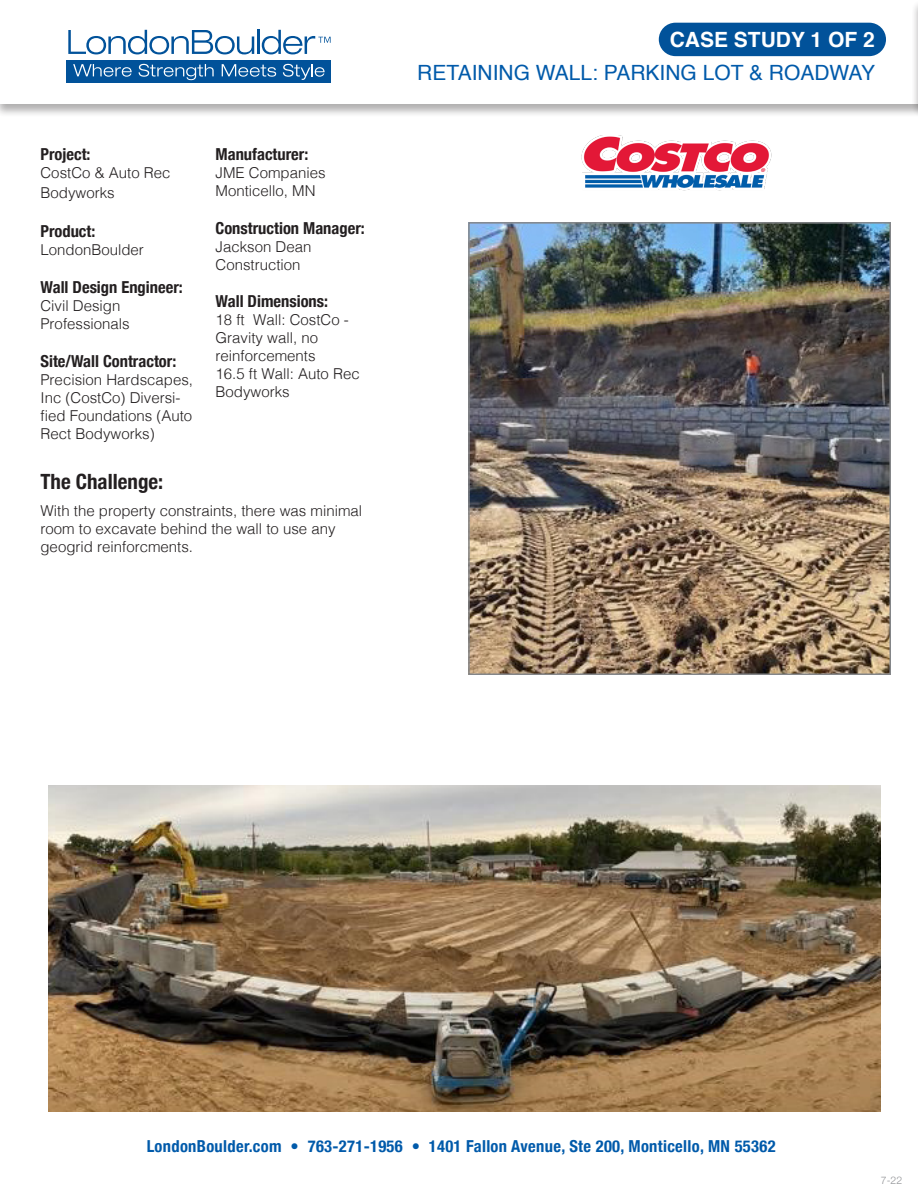
<style>
.page{position:relative;width:918px;height:1188px;background:#fff}
.page>*{position:absolute;margin:0;border:0;box-sizing:border-box;transform-origin:0 0}
.t1{font:21px "Helvetica";color:#015aaa}
.Final_p{font:700 condensed 21px "Helvetica Neue";color:#231f20}
.t2{font:700 21px "Helvetica";color:#fff}
.t3{font:700 condensed 16.5px "Helvetica Neue";color:#231f20}
.t4{font:700 condensed 16.5px "Helvetica Neue";letter-spacing:.02em;color:#015aaa}
.Final_p-2{font:300 15px/18px "Helvetica";color:#231f20}
.Final_p-3{font:300 10.5px "Helvetica Neue";color:#939598}
</style>
<div class="page">
<img style="left:49px;top:786px;width:831px;height:326px">
<img style="left:581px;top:135px;width:191px;height:56px">
<div style="left:0;top:0;width:918px;height:118px;background:#231f20;opacity:.38"></div>
<div style="left:0;top:0;width:918px;height:104px;background:#fff"></div>
<div style="left:911px;top:0;width:7px;height:118px;background:#231f20;opacity:.38"></div>
<hr style="left:917px;top:0;width:1px;height:104px;background:#fff">
<div style="left:66px;top:60px;width:264px;height:23px;background:#01529a"></div>
<svg style="left:68px;top:30px;width:186px;height:24px"></svg>
<hr style="left:257px;top:30px;width:3px;height:24px;background:#01529a">
<svg style="left:262px;top:30px;width:69px;height:24px"></svg>
<svg style="left:73px;top:64px;width:59px;height:13px"></svg>
<svg style="left:139px;top:64px;width:75px;height:16px"></svg>
<svg style="left:222px;top:64px;width:54px;height:13px"></svg>
<svg style="left:283px;top:64px;width:42px;height:16px"></svg>
<div style="left:659px;top:23px;width:227px;height:33px;background:#01529a;border-radius:17px"></div>
<img style="left:471px;top:225px;width:417px;height:447px">
<div style="left:468px;top:222px;width:423px;height:453px;border:2px solid #848689"></div>
<p class="t3" style="left:40px;top:140px;width:52px">Project:</p>
<p class="Final_p-2" style="left:40px;top:162px;width:132px;line-height:19.8px">CostCo &amp; Auto Rec<br>Bodyworks</p>
<p class="t3" style="left:40px;top:218px;width:56px">Product:</p>
<p class="Final_p-2" style="left:40px;top:240px;width:105px">LondonBoulder</p>
<p class="t3" style="left:40px;top:273px;width:144px">Wall Design Engineer:</p>
<p class="Final_p-2" style="left:40px;top:296px;width:81px">Civil Design</p>
<p class="Final_p-2" style="left:40px;top:314px;width:91px">Professionals</p>
<p class="t3" style="left:40px;top:347px;width:137px">Site/Wall Contractor:</p>
<p class="Final_p-2" style="left:40px;top:369px;width:154px">Precision Hardscapes,<br>Inc (CostCo) Diversi&shy;fied Foundations (Auto<br>Rect Bodyworks)</p>
<p class="t3" style="left:216px;top:140px;width:94px">Manufacturer:</p>
<p class="Final_p-2" style="left:216px;top:162px;width:112px">JME Companies<br>Monticello, MN</p>
<p class="t3" style="left:216px;top:214px;width:151px">Construction Manager:</p>
<p class="Final_p-2" style="left:216px;top:236px;width:97px">Jackson Dean<br>Construction</p>
<p class="t3" style="left:216px;top:288px;width:114px">Wall Dimensions:</p>
<p class="Final_p-2" style="left:216px;top:310px;width:135px">18 ft Wall: CostCo -<br>Gravity wall, no reinforcements</p>
<p class="Final_p-2" style="left:216px;top:364px;width:146px">16.5 ft Wall: Auto Rec<br>Bodyworks</p>
<p class="Final_p" style="left:40px;top:464px;width:124px">The Challenge:</p>
<p class="Final_p-2" style="left:40px;top:501px;width:323px">With the property constraints, there was minimal room to excavate behind the wall to use any geogrid reinforcments.</p>
<p class="t2" style="left:670px;top:23px;width:207px">CASE STUDY 1 OF 2</p>
<p class="t1" style="left:417px;top:57px;width:459px">RETAINING WALL: PARKING LOT &amp; ROADWAY</p>
<p class="t4" style="left:147px;top:1132px;width:630px">LondonBoulder.com • 763-271-1956 • 1401 Fallon Avenue, Ste 200, Monticello, MN 55362</p>
<p class="Final_p-3" style="left:881px;top:1171px;width:23px">7-22</p>
</div>
